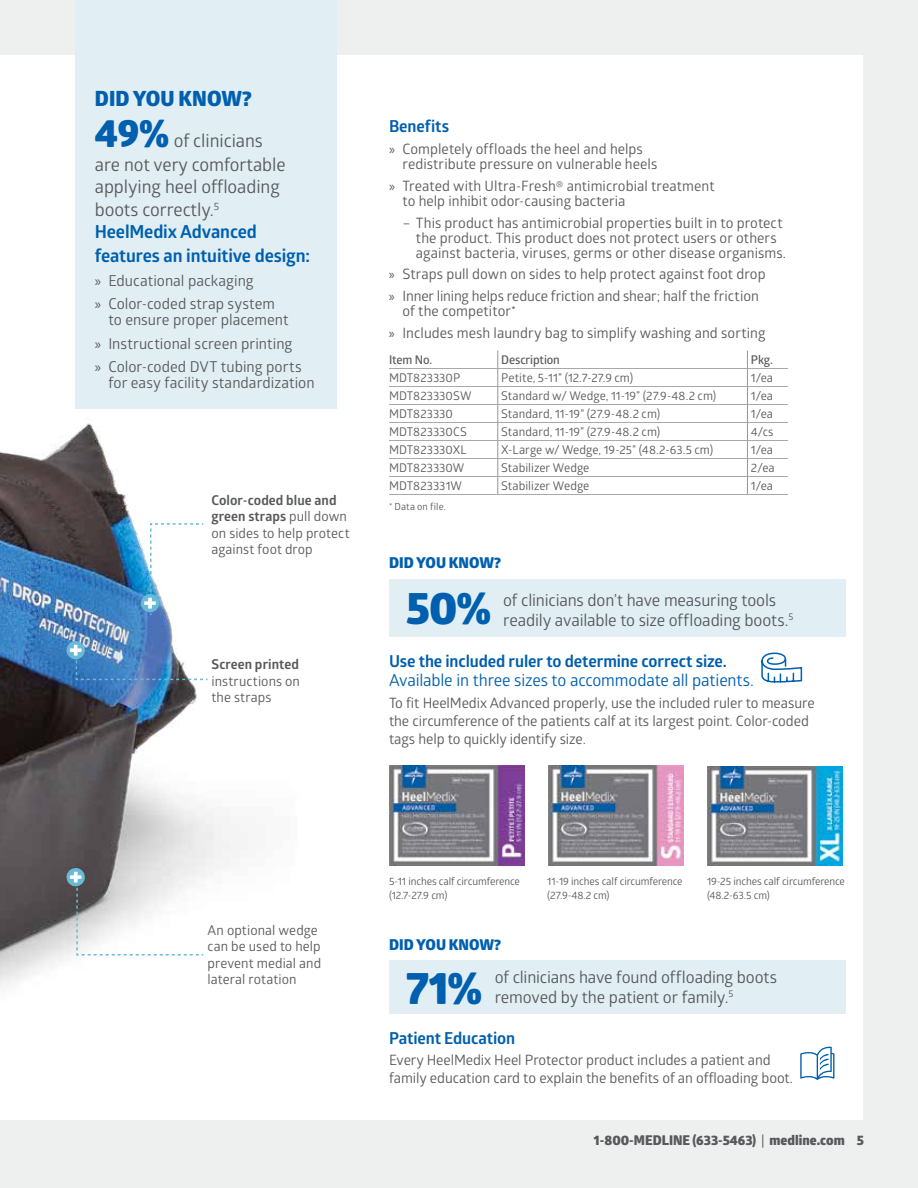
<style>
.page{position:relative;width:918px;height:1188px;background:#eeefef}
.page>*{position:absolute;margin:0;border:0;box-sizing:border-box;transform-origin:0 0}
.t1{font:800 45px "Glober";color:#005fae}
.t2{font:800 21px "Glober";letter-spacing:.005em;color:#005fae}
.t3{font:18px/23.1px "Glober";letter-spacing:-.005em;color:#58595b}
.t4{font:16.5px/19.5px "Glober";letter-spacing:-.01em;color:#58595b}
.t5{font:700 16.5px "Glober";letter-spacing:-.005em;color:#005fae}
.t6{font:16.5px "Glober";letter-spacing:-.01em;color:#005fae}
.t7{font:15px/23.2px "Glober";color:#58595b}
.t8{font:800 15px "Glober";letter-spacing:.005em;color:#005fae}
.t9{font:14.25px/15px "Glober";color:#58595b}
.t10{font:13.5px/16.5px "Glober";letter-spacing:.005em;color:#58595b}
.t11{font:800 13.5px "Glober";color:#58595b}
.t12{font:700 13.5px "Glober";letter-spacing:.01em;color:#58595b}
.t13{font:12px "Glober";color:#58595b}
.t14{font:600 12px "Glober";letter-spacing:-.01em;color:#58595b}
.t15{font:10.5px/13.5px "Glober";letter-spacing:-.01em;color:#58595b}
.t16{font:9.75px "Glober";letter-spacing:.015em;color:#58595b}
.s1{font-weight:800;font-size:39px;color:#005fae}
.s2{font-weight:700;color:#005fae}
.s3{font-family:"Myriad Pro"}
.s4{font-weight:700}
.s5{font-weight:400}
</style>
<div class="page">
<div style="left:0;top:55px;width:863px;height:1065px;background:#fff"></div>
<div style="left:389px;top:579px;width:457px;height:58px;background:#e1eff4"></div>
<div style="left:389px;top:960px;width:457px;height:53px;background:#e1eff4"></div>
<img style="left:0;top:229px;width:337px;height:759px">
<svg style="left:140px;top:522px;width:65px;height:95px"></svg>
<img style="left:66px;top:640px;width:143px;height:41px">
<svg style="left:66px;top:867px;width:139px;height:89px"></svg>
<img style="left:389px;top:766px;width:136px;height:100px">
<img style="left:548px;top:766px;width:136px;height:100px">
<img style="left:707px;top:766px;width:136px;height:100px">
<div style="left:75px;top:0;width:261px;height:409px;background:#e1eff4"></div>
<hr style="left:389px;top:368px;width:109px;height:1px;background:#a7a9ac">
<hr style="left:498px;top:368px;width:249px;height:1px;background:#a7a9ac">
<hr style="left:748px;top:368px;width:40px;height:1px;background:#a7a9ac">
<hr style="left:389px;top:386px;width:109px;height:1px;background:#a7a9ac">
<hr style="left:498px;top:386px;width:249px;height:1px;background:#a7a9ac">
<hr style="left:748px;top:386px;width:40px;height:1px;background:#a7a9ac">
<hr style="left:389px;top:404px;width:109px;height:1px;background:#a7a9ac">
<hr style="left:498px;top:404px;width:249px;height:1px;background:#a7a9ac">
<hr style="left:748px;top:404px;width:40px;height:1px;background:#a7a9ac">
<hr style="left:389px;top:422px;width:109px;height:1px;background:#a7a9ac">
<hr style="left:498px;top:422px;width:249px;height:1px;background:#a7a9ac">
<hr style="left:748px;top:422px;width:40px;height:1px;background:#a7a9ac">
<hr style="left:389px;top:440px;width:109px;height:1px;background:#a7a9ac">
<hr style="left:498px;top:440px;width:249px;height:1px;background:#a7a9ac">
<hr style="left:748px;top:440px;width:40px;height:1px;background:#a7a9ac">
<hr style="left:389px;top:458px;width:109px;height:1px;background:#a7a9ac">
<hr style="left:498px;top:458px;width:249px;height:1px;background:#a7a9ac">
<hr style="left:748px;top:458px;width:40px;height:1px;background:#a7a9ac">
<hr style="left:389px;top:476px;width:109px;height:1px;background:#a7a9ac">
<hr style="left:498px;top:476px;width:249px;height:1px;background:#a7a9ac">
<hr style="left:748px;top:476px;width:40px;height:1px;background:#a7a9ac">
<hr style="left:498px;top:494px;width:249px;height:1px;background:#a7a9ac">
<svg style="left:498px;top:351px;width:1px;height:143px"></svg>
<hr style="left:389px;top:494px;width:109px;height:1px;background:#a7a9ac">
<svg style="left:747px;top:351px;width:1px;height:143px"></svg>
<hr style="left:747px;top:494px;width:41px;height:1px;background:#a7a9ac">
<svg style="left:761px;top:652px;width:42px;height:31px"></svg>
<svg style="left:800px;top:1047px;width:34px;height:33px"></svg>
<h2 class="t2" style="left:95px;top:83px;width:158px">DID YOU KNOW?</h2>
<p class="t3" style="left:95px;top:128px;width:217px"><span class="s1">49%</span> of clinicians<br>are not very comfortable applying heel offloading boots correctly.<sup>5<br></sup><span class="s2">HeelMedix Advanced features an intuitive design:</span></p>
<p class="t7" style="left:95px;top:268px;width:181px"><span class="s3">»</span> Educational packaging<br><span class="s3">»</span> Color-coded strap system</p>
<p class="t7" style="left:95px;top:308px;width:208px;text-indent:14px">to ensure proper placement<br><span class="s3">»</span> Instructional screen printing <span class="s3">»</span> Color-coded DVT tubing ports</p>
<p class="t7" style="left:108px;top:371px;width:208px">for easy facility standardization</p>
<p class="t10" style="left:211px;top:491px;width:140px"><span class="s4">Color-coded blue and green straps</span> pull down on sides to help protect against foot drop</p>
<p class="t12" style="left:211px;top:655px;width:89px">Screen printed</p>
<p class="t10" style="left:211px;top:672px;width:90px">instructions on the straps</p>
<p class="t5" style="left:389px;top:115px;width:62px">Benefits</p>
<p class="t9" style="left:403px;top:141px;width:256px;text-indent:-13px"><span class="s3">»</span> Completely offloads the heel and helps redistribute pressure on vulnerable heels</p>
<p class="t9" style="left:403px;top:178px;width:314px;text-indent:-13px"><span class="s3">»</span> Treated with Ultra-Fresh® antimicrobial treatment to help inhibit odor-causing bacteria</p>
<p class="t9" style="left:416px;top:214px;width:372px;text-indent:-13px">– This product has antimicrobial properties built in to protect the product. This product does not protect users or others against bacteria, viruses, germs or other disease organisms.</p>
<p class="t9" style="left:389px;top:263px;width:378px;line-height:21.8px"><span class="s3">»</span> Straps pull down on sides to help protect against foot drop <span class="s3">»</span> Inner lining helps reduce friction and shear; half the friction</p>
<p class="t9" style="left:389px;top:299px;width:378px;line-height:21.8px;text-indent:13px">of the competitor*<br><span class="s3">»</span> Includes mesh laundry bag to simplify washing and sorting</p>
<p class="t14" style="left:389px;top:351px;width:45px">Item No.</p>
<p class="t14" style="left:501px;top:351px;width:60px">Description</p>
<p class="t14" style="left:751px;top:351px;width:24px">Pkg.</p>
<p class="t13" style="left:389px;top:369px;width:73px">MDT823330P</p>
<p class="t13" style="left:501px;top:369px;width:133px">Petite, 5-11” (12.7-27.9 cm)</p>
<p class="t13" style="left:751px;top:369px;width:24px">1/ea</p>
<p class="t13" style="left:389px;top:387px;width:84px">MDT823330SW</p>
<p class="t13" style="left:501px;top:387px;width:216px">Standard w/ Wedge, 11-19” (27.9-48.2 cm)</p>
<p class="t13" style="left:751px;top:387px;width:24px">1/ea</p>
<p class="t13" style="left:389px;top:405px;width:66px">MDT823330</p>
<p class="t13" style="left:501px;top:405px;width:160px">Standard, 11-19" (27.9-48.2 cm)</p>
<p class="t13" style="left:751px;top:405px;width:24px">1/ea</p>
<p class="t13" style="left:389px;top:423px;width:79px">MDT823330CS</p>
<p class="t13" style="left:501px;top:423px;width:160px">Standard, 11-19” (27.9-48.2 cm)</p>
<p class="t13" style="left:751px;top:423px;width:24px">4/cs</p>
<p class="t13" style="left:389px;top:441px;width:79px">MDT823330XL</p>
<p class="t13" style="left:501px;top:441px;width:213px">X-Large w/ Wedge, 19-25” (48.2-63.5 cm)</p>
<p class="t13" style="left:751px;top:441px;width:24px">1/ea</p>
<p class="t13" style="left:389px;top:459px;width:77px">MDT823330W</p>
<p class="t13" style="left:501px;top:459px;width:90px">Stabilizer Wedge</p>
<p class="t13" style="left:751px;top:459px;width:25px">2/ea</p>
<p class="t13" style="left:389px;top:477px;width:75px">MDT823331W</p>
<p class="t13" style="left:501px;top:477px;width:90px">Stabilizer Wedge</p>
<p class="t13" style="left:751px;top:477px;width:24px">1/ea</p>
<p class="t16" style="left:389px;top:499px;width:58px">* Data on file.</p>
<p class="t8" style="left:389px;top:552px;width:114px">DID YOU KNOW?</p>
<h1 class="t1" style="left:406px;top:574px;width:87px">50%</h1>
<p class="t4" style="left:503px;top:590px;width:292px">of clinicians don’t have measuring tools readily available to size offloading boots.<sup>5</sup></p>
<p class="t5" style="left:389px;top:649px;width:339px">Use the included ruler to determine correct size.</p>
<p class="t6" style="left:389px;top:669px;width:366px">Available in three sizes to accommodate all patients.</p>
<p class="t9" style="left:389px;top:693px;width:427px;line-height:18px">To fit HeelMedix Advanced properly, use the included ruler to measure the circumference of the patients calf at its largest point. Color-coded tags help to quickly identify size.</p>
<p class="t10" style="left:208px;top:921px;width:115px">An optional wedge can be used to help prevent medial and lateral rotation</p>
<p class="t15" style="left:389px;top:874px;width:132px">5-11 inches calf circumference (12.7-27.9 cm)</p>
<p class="t15" style="left:547px;top:874px;width:137px">11-19 inches calf circumference (27.9-48.2 cm)</p>
<p class="t15" style="left:707px;top:874px;width:139px">19-25 inches calf circumference (48.2-63.5 cm)</p>
<p class="t8" style="left:389px;top:934px;width:114px">DID YOU KNOW?</p>
<h1 class="t1" style="left:406px;top:954px;width:78px">71%</h1>
<p class="t4" style="left:495px;top:967px;width:284px">of clinicians have found offloading boots removed by the patient or family.<sup>5</sup></p>
<p class="t5" style="left:389px;top:1026px;width:128px">Patient Education</p>
<p class="t9" style="left:389px;top:1050px;width:405px;line-height:18px">Every HeelMedix Heel Protector product includes a patient and family education card to explain the benefits of an offloading boot.</p>
<p class="t11" style="left:594px;top:1130px;width:272px">1-800-MEDLINE (633-5463) <span class="s5">|</span> medline.com 5</p>
</div>
